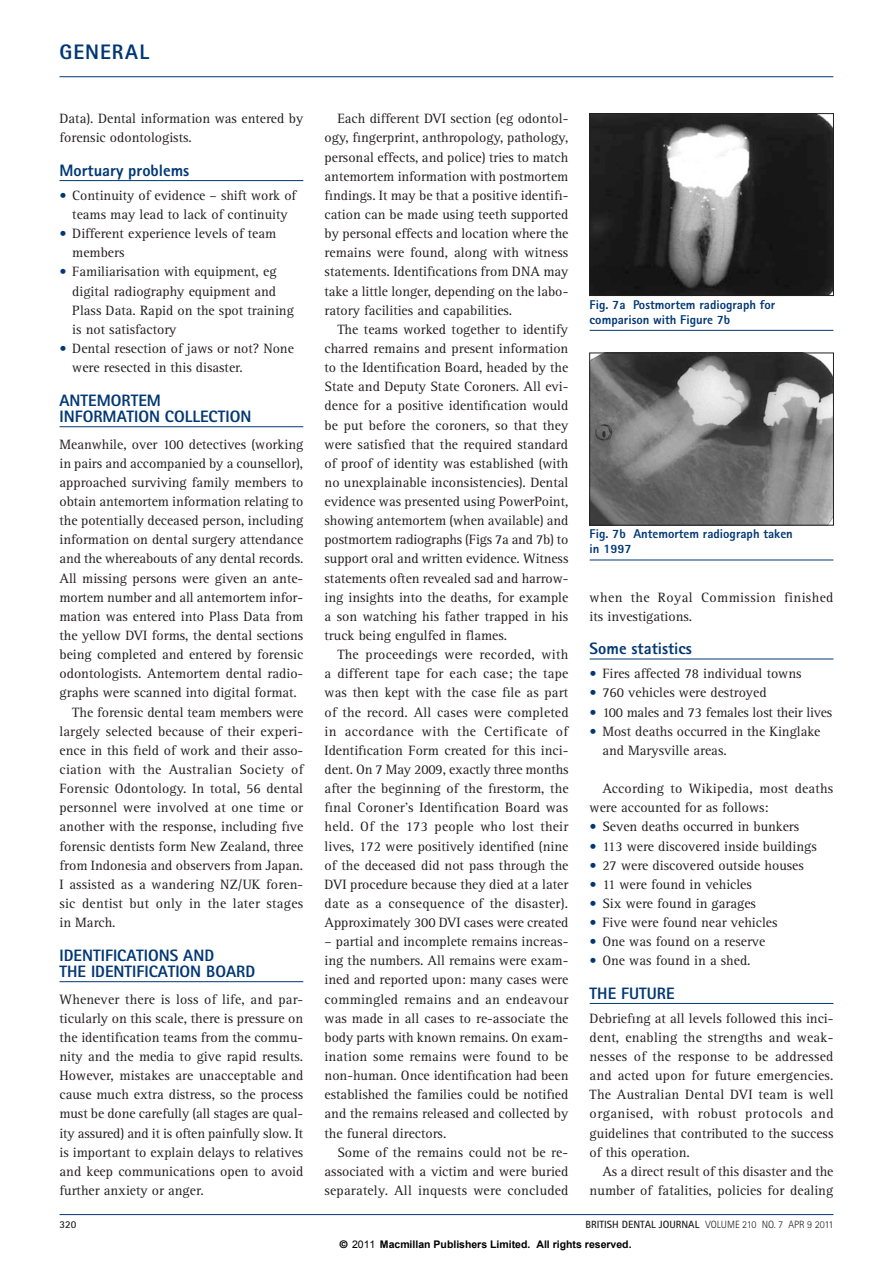
<style>
.page{position:relative;width:893px;height:1263px;background:#fff}
.page>*{position:absolute;margin:0;border:0;box-sizing:border-box;transform-origin:0 0}
.t1{font:800 21px "Rotis Sans Serif Std";letter-spacing:.045em;color:#013775}
.crosshead_1{font:800 16.5px/16.5px "Rotis Sans Serif Std";color:#013775}
.crosshead_2{font:800 16.5px "Rotis Sans Serif Std";color:#013775}
.body{font:13.95px/19.2px "Rotis Serif Std";color:#231f20;text-align:justify}
.body_fullout{font:13.95px/19.2px "Rotis Serif Std";color:#231f20;text-align:justify}
.body_bullet_list{font:13.95px/19.2px "Rotis Serif Std";color:#231f20}
.body-2{font:13.95px/19.2px "Rotis Serif Std";letter-spacing:.03em;color:#231f20}
.table_fig_caption{font:800 12.75px/15px "Rotis Sans Serif Std";color:#013775}
.t2{font:700 10.5px "Arial";color:#000}
.t3{font:300 10.5px "Rotis Sans Serif Std";color:#231f20}
.t4{font:700 10.5px "Rotis Sans Serif Std";color:#231f20}
.s1{font-family:"Rotis Serif Std 2";color:#013775}
.s2{font-style:italic}
.s3{font-weight:700}
.s4{font-family:"Helvetica"}
.s5{font-weight:400}
</style>
<div class="page">
<hr style="left:60px;top:76px;width:773px;height:1px;background:#013775">
<hr style="left:60px;top:180px;width:243px;height:1px;background:#013775">
<hr style="left:60px;top:426px;width:243px;height:1px;background:#013775">
<hr style="left:60px;top:981px;width:243px;height:1px;background:#013775">
<hr style="left:590px;top:659px;width:243px;height:1px;background:#013775">
<hr style="left:590px;top:1003px;width:243px;height:1px;background:#013775">
<img style="left:591px;top:115px;width:241px;height:179px">
<div style="left:589px;top:113px;width:245px;height:183px;border:1px solid #231f20"></div>
<img style="left:591px;top:355px;width:241px;height:168px">
<div style="left:589px;top:353px;width:245px;height:172px;border:1px solid #231f20"></div>
<hr style="left:590px;top:330px;width:243px;height:1px;background:#013775">
<hr style="left:590px;top:560px;width:243px;height:1px;background:#013775">
<hr style="left:60px;top:1214px;width:773px;height:1px;background:#013775">
<h1 class="t1" style="left:60px;top:39px;width:91px">GENERAL</h1>
<p class="body" style="left:60px;top:109px;width:245px">Data). Dental information was entered by forensic odontologists.</p>
<p class="crosshead_2" style="left:60px;top:160px;width:131px">Mortuary problems</p>
<p class="body_bullet_list" style="left:60px;top:186px;width:238px;text-align:center"><span class="s1">•</span> Continuity of evidence – shift work of teams may lead to lack of continuity</p>
<p class="body_bullet_list" style="left:72px;top:224px;width:206px;text-indent:-13px"><span class="s1">•</span> Different experience levels of team members</p>
<p class="body_bullet_list" style="left:72px;top:263px;width:223px;text-indent:-13px"><span class="s1">•</span> Familiarisation with equipment, eg digital radiography equipment and<br>Plass Data. Rapid on the spot training is not satisfactory</p>
<p class="body_bullet_list" style="left:72px;top:339px;width:223px;text-indent:-13px"><span class="s1">•</span> Dental resection of jaws or not? None were resected in this disaster.</p>
<p class="crosshead_1" style="left:60px;top:392px;width:193px">ANTEMORTEM<br>INFORMATION COLLECTION</p>
<p class="body_fullout" style="left:60px;top:435px;width:245px">Meanwhile, over 100 detectives (working in pairs and accompanied by a counsellor), approached surviving family members to obtain antemortem information relating to the potentially deceased person, including information on dental surgery attendance and the whereabouts of any dental records.<br>All missing persons were given an ante&shy;mortem number and all antemortem infor&shy;mation was entered into Plass Data from the yellow DVI forms, the dental sections being completed and entered by forensic odontologists. Antemortem dental radio&shy;graphs were scanned into digital format.</p>
<p class="body" style="left:60px;top:703px;width:245px;text-indent:13px">The forensic dental team members were largely selected because of their experi&shy;ence in this field of work and their asso&shy;ciation with the Australian Society of Forensic Odontology. In total, 56 dental personnel were involved at one time or another with the response, including five forensic dentists form New Zealand, three from Indonesia and observers from Japan.<br>I assisted as a wandering NZ/UK foren&shy;sic dentist but only in the later stages in March.</p>
<p class="crosshead_1" style="left:60px;top:946px;width:197px">IDENTIFICATIONS AND<br>THE IDENTIFICATION BOARD</p>
<p class="body_fullout" style="left:60px;top:990px;width:245px">Whenever there is loss of life, and par&shy;ticularly on this scale, there is pressure on the identification teams from the commu&shy;nity and the media to give rapid results.<br>However, mistakes are unacceptable and cause much extra distress, so the process must be done carefully (all stages are qual&shy;ity assured) and it is often painfully slow. It is important to explain delays to relatives and keep communications open to avoid further anxiety or anger.</p>
<p class="body" style="left:325px;top:109px;width:245px;text-indent:13px">Each different DVI section (eg odontol&shy;ogy, fingerprint, anthropology, pathology, personal effects, and police) tries to match antemortem information with postmortem findings. It may be that a positive identifi&shy;cation can be made using teeth supported by personal effects and location where the remains were found, along with witness statements. Identifications from DNA may take a little longer, depending on the labo&shy;ratory facilities and capabilities.</p>
<p class="body" style="left:325px;top:320px;width:245px;text-indent:13px">The teams worked together to identify charred remains and present information to the Identification Board, headed by the State and Deputy State Coroners. All evi&shy;dence for a positive identification would be put before the coroners, so that they were satisfied that the required standard of proof of identity was established (with no unexplainable inconsistencies). Dental evidence was presented using PowerPoint, showing antemortem (when available) and postmortem radiographs (Figs 7a and 7b) to support oral and written evidence. Witness statements often revealed sad and harrow&shy;ing insights into the deaths<span class="s2">,</span> for example a son watching his father trapped in his truck being engulfed in flames.</p>
<p class="body" style="left:325px;top:645px;width:245px;text-indent:13px">The proceedings were recorded, with a different tape for each case; the tape was then kept with the case file as part of the record. All cases were completed in accordance with the Certificate of Identification Form created for this inci&shy;dent. On 7 May 2009, exactly three months after the beginning of the firestorm, the final Coroner’s Identification Board was held. Of the 173 people who lost their lives, 172 were positively identified (nine of the deceased did not pass through the DVI procedure because they died at a later date as a consequence of the disaster).<br>Approximately 300 DVI cases were created</p>
<p class="body" style="left:325px;top:932px;width:245px">– partial and incomplete remains increas&shy;ing the numbers. All remains were exam&shy;ined and reported upon: many cases were commingled remains and an endeavour was made in all cases to re-associate the body parts with known remains. On exam&shy;ination some remains were found to be non-human. Once identification had been established the families could be notified and the remains released and collected by the funeral directors.</p>
<p class="body" style="left:325px;top:1143px;width:245px;text-indent:13px">Some of the remains could not be re&shy;associated with a victim and were buried separately. All inquests were concluded</p>
<p class="table_fig_caption" style="left:590px;top:297px;width:187px">Fig. 7a Postmortem radiograph for comparison with Figure 7b</p>
<p class="table_fig_caption" style="left:590px;top:526px;width:205px">Fig. 7b Antemortem radiograph taken in 1997</p>
<p class="body-2" style="left:590px;top:588px;width:245px">when the Royal Commission finished its investigations.</p>
<p class="crosshead_2" style="left:590px;top:638px;width:104px">Some statistics</p>
<p class="body_bullet_list" style="left:590px;top:664px;width:213px"><span class="s1">•</span> Fires affected 78 individual towns</p>
<p class="body_bullet_list" style="left:590px;top:684px;width:178px"><span class="s1">•</span> 760 vehicles were destroyed</p>
<p class="body_bullet_list" style="left:590px;top:703px;width:244px"><span class="s1">•</span> 100 males and 73 females lost their lives</p>
<p class="body_bullet_list" style="left:602px;top:722px;width:220px;text-indent:-13px"><span class="s1">•</span> Most deaths occurred in the Kinglake and Marysville areas.</p>
<p class="body" style="left:590px;top:779px;width:245px;text-indent:13px">According to Wikipedia, most deaths were accounted for as follows:</p>
<p class="body_bullet_list" style="left:590px;top:817px;width:211px"><span class="s1">•</span> Seven deaths occurred in bunkers</p>
<p class="body_bullet_list" style="left:590px;top:837px;width:229px"><span class="s1">•</span> 113 were discovered inside buildings</p>
<p class="body_bullet_list" style="left:590px;top:856px;width:216px"><span class="s1">•</span> 27 were discovered outside houses</p>
<p class="body_bullet_list" style="left:590px;top:875px;width:164px"><span class="s1">•</span> 11 were found in vehicles</p>
<p class="body_bullet_list" style="left:590px;top:894px;width:168px"><span class="s1">•</span> Six were found in garages</p>
<p class="body_bullet_list" style="left:590px;top:913px;width:189px"><span class="s1">•</span> Five were found near vehicles</p>
<p class="body_bullet_list" style="left:590px;top:932px;width:177px"><span class="s1">•</span> One was found on a reserve</p>
<p class="body_bullet_list" style="left:590px;top:951px;width:162px"><span class="s1">•</span> One was found in a shed.</p>
<p class="crosshead_1" style="left:590px;top:985px;width:86px">THE FUTURE</p>
<p class="body_fullout" style="left:590px;top:1009px;width:245px">Debriefing at all levels followed this inci&shy;dent, enabling the strengths and weak&shy;nesses of the response to be addressed and acted upon for future emergencies.<br>The Australian Dental DVI team is well organised, with robust protocols and guidelines that contributed to the success of this operation.</p>
<p class="body" style="left:590px;top:1162px;width:245px;text-align:right">As a direct result of this disaster and the number of fatalities, policies for dealing</p>
<p class="t4" style="left:60px;top:1217px;width:18px">320</p>
<p class="t3" style="left:586px;top:1218px;width:249px"><span class="s3">BRITISH DENTAL JOURNAL</span> VOLUME 210 NO. 7 APR 9 2011</p>
<p class="t2" style="left:340px;top:1237px;width:293px"><span class="s4">©</span> <span class="s5">2011</span> Macmillan Publishers Limited. All rights reserved.</p>
</div>
